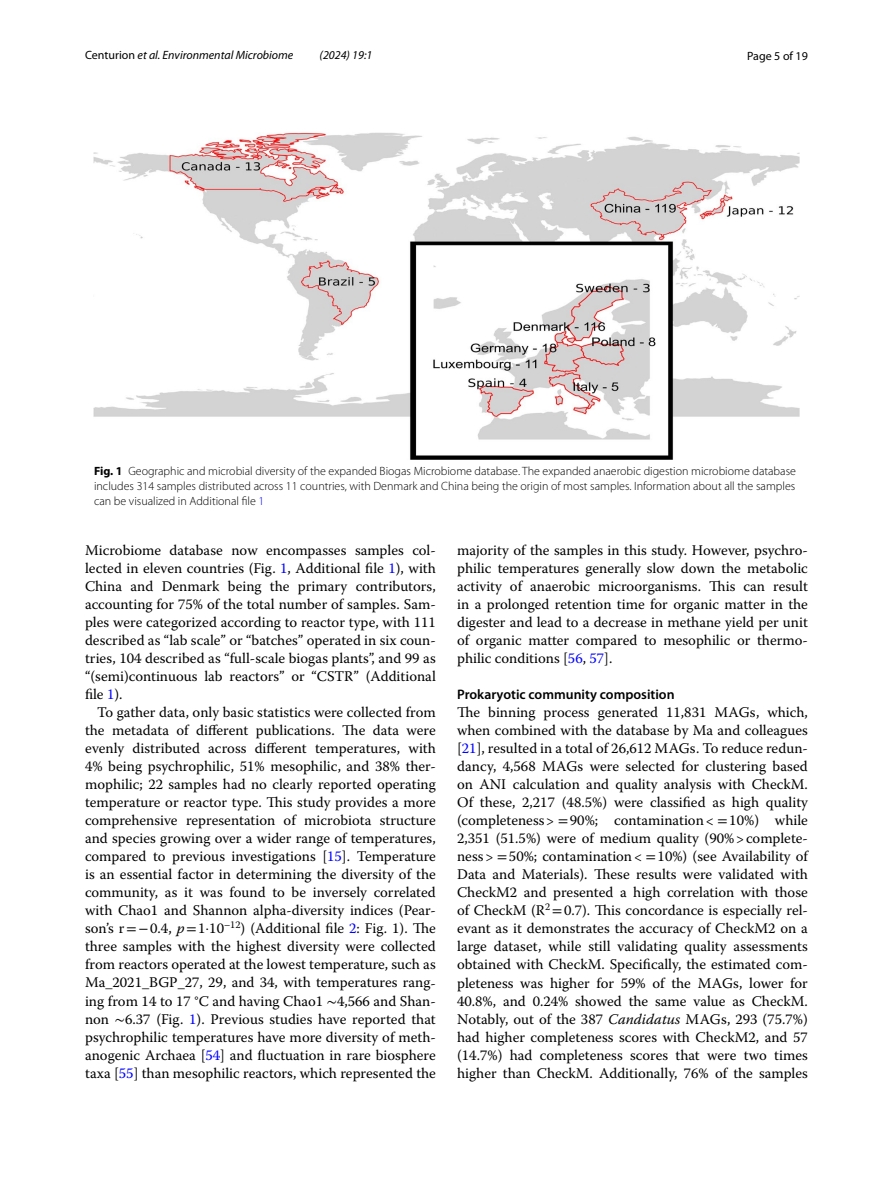
<style>
.page{position:relative;width:893px;height:1187px;background:#fff}
.page>*{position:absolute;margin:0;border:0;box-sizing:border-box;transform-origin:0 0}
.t1{font:14.7px/18px "Warnock Pro";color:#000;text-align:justify}
.t2{font:600 13.8px "Myriad Pro";color:#000}
.t3{font:300 12px/15px "Myriad Pro";color:#000;text-align:justify}
.t4{font:italic 12px "Myriad Pro";color:#000}
.t5{font:12px "Myriad Pro";color:#000}
.s1{font-style:normal}
.s2{font-weight:700}
.s3{color:#00f}
.s4{font-family:"STIX"}
.s5{font-style:italic}
</style>
<div class="page">
<img style="left:94px;top:133px;width:705px;height:326px">
<p class="t4" style="left:85px;top:48px;width:210px"><span class="s1">Centurion</span> et al. Environmental Microbiome</p>
<p class="t4" style="left:320px;top:48px;width:54px">(2024) 19:1</p>
<p class="t5" style="left:747px;top:48px;width:62px">Page 5 of 19</p>
<p class="t3" style="left:94px;top:463px;width:703px"><span class="s2">Fig. 1</span> Geographic and microbial diversity of the expanded Biogas Microbiome database. The expanded anaerobic digestion microbiome database includes 314 samples distributed across 11 countries, with Denmark and China being the origin of most samples. Information about all the samples can be visualized in Additional file <span class="s3">1</span></p>
<p class="t1" style="left:85px;top:541px;width:352px">Microbiome database now encompasses samples col&shy;lected in eleven countries (Fig. <span class="s3">1</span>, Additional file <span class="s3">1</span>), with China and Denmark being the primary contributors, accounting for 75% of the total number of samples. Sam&shy;ples were categorized according to reactor type, with 111 described as “lab scale” or “batches” operated in six coun&shy;tries, 104 described as “full-scale biogas plants”, and 99 as “(semi)continuous lab reactors” or “CSTR” (Additional file <span class="s3">1</span>).</p>
<p class="t1" style="left:85px;top:703px;width:352px;text-indent:12px">To gather data, only basic statistics were collected from the metadata of different publications. The data were evenly distributed across different temperatures, with 4% being psychrophilic, 51% mesophilic, and 38% ther&shy;mophilic; 22 samples had no clearly reported operating temperature or reactor type. This study provides a more comprehensive representation of microbiota structure and species growing over a wider range of temperatures, compared to previous investigations [<span class="s3">15</span>]. Temperature is an essential factor in determining the diversity of the community, as it was found to be inversely correlated with Chao1 and Shannon alpha-diversity indices (Pear&shy;son’s r<span class="s4">=−</span>0.4, <span class="s5">p</span><span class="s4">=</span>1<span class="s4">·</span>10<sup>–12</sup>) (Additional file <span class="s3">2</span>: Fig. 1). The three samples with the highest diversity were collected from reactors operated at the lowest temperature, such as Ma_2021_BGP_27, 29, and 34, with temperatures rang&shy;ing from 14 to 17 °C and having Chao1 <span class="s4">∼</span>4,566 and Shan&shy;non <span class="s4">∼</span>6.37 (Fig. <span class="s3">1</span>). Previous studies have reported that psychrophilic temperatures have more diversity of meth&shy;anogenic Archaea [<span class="s3">54</span>] and fluctuation in rare biosphere taxa [<span class="s3">55</span>] than mesophilic reactors, which represented the</p>
<p class="t1" style="left:457px;top:541px;width:352px">majority of the samples in this study. However, psychro&shy;philic temperatures generally slow down the metabolic activity of anaerobic microorganisms. This can result in a prolonged retention time for organic matter in the digester and lead to a decrease in methane yield per unit of organic matter compared to mesophilic or thermo&shy;philic conditions [<span class="s3">56</span>, <span class="s3">57</span>].</p>
<p class="t2" style="left:457px;top:686px;width:219px">Prokaryotic community composition</p>
<p class="t1" style="left:457px;top:703px;width:352px">The binning process generated 11,831 MAGs, which, when combined with the database by Ma and colleagues [<span class="s3">21</span>], resulted in a total of 26,612 MAGs. To reduce redun&shy;dancy, 4,568 MAGs were selected for clustering based on ANI calculation and quality analysis with CheckM.<br>Of these, 2,217 (48.5%) were classified as high quality (completeness&gt; <span class="s4">=</span>90%; contamination&lt; <span class="s4">=</span>10%) while 2,351 (51.5%) were of medium quality (90%&gt;complete&shy;ness&gt; <span class="s4">=</span>50%; contamination&lt; <span class="s4">=</span>10%) (see Availability of Data and Materials). These results were validated with CheckM2 and presented a high correlation with those of CheckM (R<sup>2</sup> <span class="s4">=</span>0.7). This concordance is especially rel&shy;evant as it demonstrates the accuracy of CheckM2 on a large dataset, while still validating quality assessments obtained with CheckM. Specifically, the estimated com&shy;pleteness was higher for 59% of the MAGs, lower for 40.8%, and 0.24% showed the same value as CheckM.<br>Notably, out of the 387 <span class="s5">Candidatus</span> MAGs, 293 (75.7%) had higher completeness scores with CheckM2, and 57 (14.7%) had completeness scores that were two times higher than CheckM. Additionally, 76% of the samples</p>
</div>
